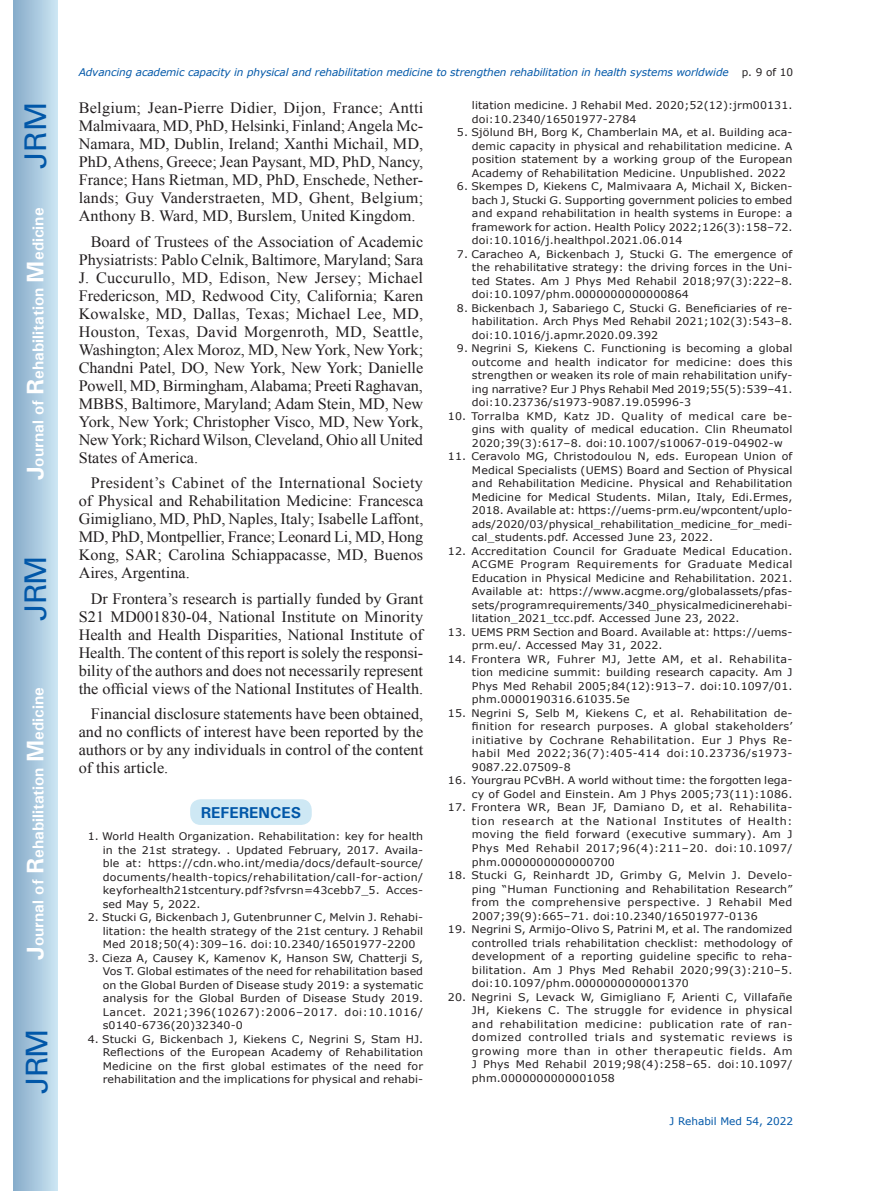
<style>
.page{position:relative;width:872px;height:1191px;background:#fff}
.page>*{position:absolute;margin:0;border:0;box-sizing:border-box;transform-origin:0 0}
.t1{font:30px "Univers";letter-spacing:-.03em;color:#0157a8}
.Tx{font:15.75px/18px "Times New Roman";color:#231f20;text-align:justify}
.Txi{font:15.75px/18px "Times New Roman";letter-spacing:.005em;color:#231f20;text-align:justify}
.t2{font:700 15.75px "Univers";color:#fff}
.H1{font:700 15.75px "Univers";color:#0157a8}
.t3{font:10.5px/13.5px "Verdana";letter-spacing:.01em;color:#231f20;text-align:justify;scale:1.05 1}
.t4{font:italic 10.5px "Verdana";letter-spacing:-.01em;color:#0157a8}
.t5{font:10.5px "Verdana";color:#0157a8}
.t6{font:10.5px "Verdana";letter-spacing:.01em;color:#231f20}
.s1{font-size:24px}
</style>
<div class="page">
<div style="left:14px;top:0;width:43px;height:1191px;background:linear-gradient(to right,#88acca,#cbe5f2)"></div>
<div style="left:190px;top:799px;width:122px;height:26px;background:#cee8f4;border-radius:10px"></div>
<h1 class="t1" style="left:18px;top:169px;width:68px;rotate:-90deg">JRM</h1>
<h2 class="t2" style="left:28px;top:480px;width:274px;rotate:-90deg"><span class="s1">J</span>ournal of <span class="s1">R</span>ehabilitation <span class="s1">M</span>edicine</h2>
<h1 class="t1" style="left:18px;top:620px;width:67px;rotate:-90deg">JRM</h1>
<h2 class="t2" style="left:28px;top:959px;width:274px;rotate:-90deg"><span class="s1">J</span>ournal of <span class="s1">R</span>ehabilitation <span class="s1">M</span>edicine</h2>
<h1 class="t1" style="left:19px;top:1093px;width:67px;rotate:-90deg">JRM</h1>
<p class="t4" style="left:79px;top:65px;width:651px">Advancing academic capacity in physical and rehabilitation medicine to strengthen rehabilitation in health systems worldwide</p>
<p class="t6" style="left:742px;top:65px;width:53px">p. 9 of 10</p>
<p class="Txi" style="left:79px;top:98px;width:346px">Belgium; Jean-Pierre Didier, Dijon, France; Antti Malmivaara, MD, PhD, Helsinki, Finland; Angela Mc-Namara, MD, Dublin, Ireland; Xanthi Michail, MD, PhD, Athens, Greece; Jean Paysant, MD, PhD, Nancy, France; Hans Rietman, MD, PhD, Enschede, Nether&shy;lands; Guy Vanderstraeten, MD, Ghent, Belgium; Anthony B. Ward, MD, Burslem, United Kingdom.</p>
<p class="Tx" style="left:79px;top:232px;width:346px;text-indent:12px">Board of Trustees of the Association of Academic Physiatrists: Pablo Celnik, Baltimore, Maryland; Sara J. Cuccurullo, MD, Edison, New Jersey; Michael Fredericson, MD, Redwood City, California; Karen Kowalske, MD, Dallas, Texas; Michael Lee, MD, Houston, Texas, David Morgenroth, MD, Seattle, Washington; Alex Moroz, MD, New York, New York; Chandni Patel, DO, New York, New York; Danielle Powell, MD, Birmingham, Alabama; Preeti Raghavan, MBBS, Baltimore, Maryland; Adam Stein, MD, New York, New York; Christopher Visco, MD, New York, New York; Richard Wilson, Cleveland, Ohio all United States of America.</p>
<p class="Tx" style="left:79px;top:473px;width:346px;text-indent:12px">President’s Cabinet of the International Society of Physical and Rehabilitation Medicine: Francesca Gimigliano, MD, PhD, Naples, Italy; Isabelle Laffont, MD, PhD, Montpellier, France; Leonard Li, MD, Hong Kong, SAR; Carolina Schiappacasse, MD, Buenos Aires, Argentina.</p>
<p class="Tx" style="left:79px;top:589px;width:346px;text-indent:12px">Dr Frontera’s research is partially funded by Grant S21 MD001830-04, National Institute on Minority Health and Health Disparities, National Institute of Health. The content of this report is solely the responsi&shy;bility of the authors and does not necessarily represent the official views of the National Institutes of Health.</p>
<p class="Tx" style="left:79px;top:704px;width:346px;text-indent:12px">Financial disclosure statements have been obtained, and no conflicts of interest have been reported by the authors or by any individuals in control of the content of this article.</p>
<p class="H1" style="left:201px;top:802px;width:102px">REFERENCES</p>
<p class="t3" style="left:103px;top:829px;width:307px;text-indent:-15px">1. World Health Organization. Rehabilitation: key for health in the 21st strategy. . Updated February, 2017. Availa&shy;ble at: https://cdn.who.int/media/docs/default-source/ documents/health-topics/rehabilitation/call-for-action/ keyforhealth21stcentury.pdf?sfvrsn=43cebb7_5. Acces&shy;sed May 5, 2022.</p>
<p class="t3" style="left:103px;top:910px;width:307px;text-indent:-15px">2. Stucki G, Bickenbach J, Gutenbrunner C, Melvin J. Rehabi&shy;litation: the health strategy of the 21st century. J Rehabil Med 2018;50(4):309–16. doi:10.2340/16501977-2200</p>
<p class="t3" style="left:103px;top:951px;width:307px;text-indent:-15px">3. Cieza A, Causey K, Kamenov K, Hanson SW, Chatterji S, Vos T. Global estimates of the need for rehabilitation based on the Global Burden of Disease study 2019: a systematic analysis for the Global Burden of Disease Study 2019.<br>Lancet. 2021;396(10267):2006–2017. doi:10.1016/ s0140-6736(20)32340-0</p>
<p class="t3" style="left:103px;top:1032px;width:307px;text-indent:-15px">4. Stucki G, Bickenbach J, Kiekens C, Negrini S, Stam HJ.<br>Reflections of the European Academy of Rehabilitation Medicine on the first global estimates of the need for rehabilitation and the implications for physical and rehabi-</p>
<p class="t3" style="left:472px;top:99px;width:307px">litation medicine. J Rehabil Med. 2020;52(12):jrm00131. doi:10.2340/16501977-2784</p>
<p class="t3" style="left:472px;top:126px;width:307px;text-indent:-15px">5. Sjölund BH, Borg K, Chamberlain MA, et al. Building aca&shy;demic capacity in physical and rehabilitation medicine. A position statement by a working group of the European Academy of Rehabilitation Medicine. Unpublished. 2022</p>
<p class="t3" style="left:472px;top:180px;width:307px;text-indent:-15px">6. Skempes D, Kiekens C, Malmivaara A, Michail X, Bicken&shy;bach J, Stucki G. Supporting government policies to embed and expand rehabilitation in health systems in Europe: a framework for action. Health Policy 2022;126(3):158–72. doi:10.1016/j.healthpol.2021.06.014</p>
<p class="t3" style="left:472px;top:247px;width:307px;text-indent:-15px">7. Caracheo A, Bickenbach J, Stucki G. The emergence of the rehabilitative strategy: the driving forces in the Uni&shy;ted States. Am J Phys Med Rehabil 2018;97(3):222–8. doi:10.1097/phm.0000000000000864</p>
<p class="t3" style="left:472px;top:301px;width:307px;text-indent:-15px">8. Bickenbach J, Sabariego C, Stucki G. Beneficiaries of re&shy;habilitation. Arch Phys Med Rehabil 2021;102(3):543–8. doi:10.1016/j.apmr.2020.09.392</p>
<p class="t3" style="left:472px;top:342px;width:307px;text-indent:-15px">9. Negrini S, Kiekens C. Functioning is becoming a global outcome and health indicator for medicine: does this strengthen or weaken its role of main rehabilitation unify&shy;ing narrative? Eur J Phys Rehabil Med 2019;55(5):539–41. doi:10.23736/s1973-9087.19.05996-3</p>
<p class="t3" style="left:472px;top:409px;width:307px;text-indent:-24px">10. Torralba KMD, Katz JD. Quality of medical care be&shy;gins with quality of medical education. Clin Rheumatol 2020;39(3):617–8. doi:10.1007/s10067-019-04902-w</p>
<p class="t3" style="left:472px;top:450px;width:307px;text-indent:-24px">11. Ceravolo MG, Christodoulou N, eds. European Union of Medical Specialists (UEMS) Board and Section of Physical and Rehabilitation Medicine. Physical and Rehabilitation Medicine for Medical Students. Milan, Italy, Edi.Ermes, 2018. Available at: https://uems-prm.eu/wpcontent/uplo&shy;ads/2020/03/physical_rehabilitation_medicine_for_medi&shy;cal_students.pdf. Accessed June 23, 2022.</p>
<p class="t3" style="left:472px;top:544px;width:307px;text-indent:-24px">12. Accreditation Council for Graduate Medical Education.<br>ACGME Program Requirements for Graduate Medical Education in Physical Medicine and Rehabilitation. 2021.<br>Available at: https://www.acgme.org/globalassets/pfas&shy;sets/programrequirements/340_physicalmedicinerehabi&shy;litation_2021_tcc.pdf. Accessed June 23, 2022.</p>
<p class="t3" style="left:472px;top:625px;width:307px;text-indent:-24px">13. UEMS PRM Section and Board. Available at: https://uems&shy;prm.eu/. Accessed May 31, 2022.</p>
<p class="t3" style="left:472px;top:652px;width:307px;text-indent:-24px">14. Frontera WR, Fuhrer MJ, Jette AM, et al. Rehabilita&shy;tion medicine summit: building research capacity. Am J Phys Med Rehabil 2005;84(12):913–7. doi:10.1097/01. phm.0000190316.61035.5e</p>
<p class="t3" style="left:472px;top:706px;width:307px;text-indent:-24px">15. Negrini S, Selb M, Kiekens C, et al. Rehabilitation de&shy;finition for research purposes. A global stakeholders’ initiative by Cochrane Rehabilitation. Eur J Phys Re&shy;habil Med 2022;36(7):405-414 doi:10.23736/s1973- 9087.22.07509-8</p>
<p class="t3" style="left:448px;top:774px;width:330px;text-align:right">16. Yourgrau PCvBH. A world without time: the forgotten lega&shy;cy of Godel and Einstein. Am J Phys 2005;73(11):1086.</p>
<p class="t3" style="left:472px;top:801px;width:307px;text-indent:-24px">17. Frontera WR, Bean JF, Damiano D, et al. Rehabilita&shy;tion research at the National Institutes of Health: moving the field forward (executive summary). Am J Phys Med Rehabil 2017;96(4):211–20. doi:10.1097/ phm.0000000000000700</p>
<p class="t3" style="left:472px;top:868px;width:307px;text-indent:-24px">18. Stucki G, Reinhardt JD, Grimby G, Melvin J. Develo&shy;ping “Human Functioning and Rehabilitation Research” from the comprehensive perspective. J Rehabil Med 2007;39(9):665–71. doi:10.2340/16501977-0136</p>
<p class="t3" style="left:472px;top:922px;width:307px;text-indent:-24px">19. Negrini S, Armijo-Olivo S, Patrini M, et al. The randomized controlled trials rehabilitation checklist: methodology of development of a reporting guideline specific to reha&shy;bilitation. Am J Phys Med Rehabil 2020;99(3):210–5. doi:10.1097/phm.0000000000001370</p>
<p class="t3" style="left:472px;top:990px;width:307px;text-indent:-24px">20. Negrini S, Levack W, Gimigliano F, Arienti C, Villafañe JH, Kiekens C. The struggle for evidence in physical and rehabilitation medicine: publication rate of ran&shy;domized controlled trials and systematic reviews is growing more than in other therapeutic fields. Am J Phys Med Rehabil 2019;98(4):258–65. doi:10.1097/ phm.0000000000001058</p>
<p class="t5" style="left:669px;top:1114px;width:125px">J Rehabil Med 54, 2022</p>
</div>
